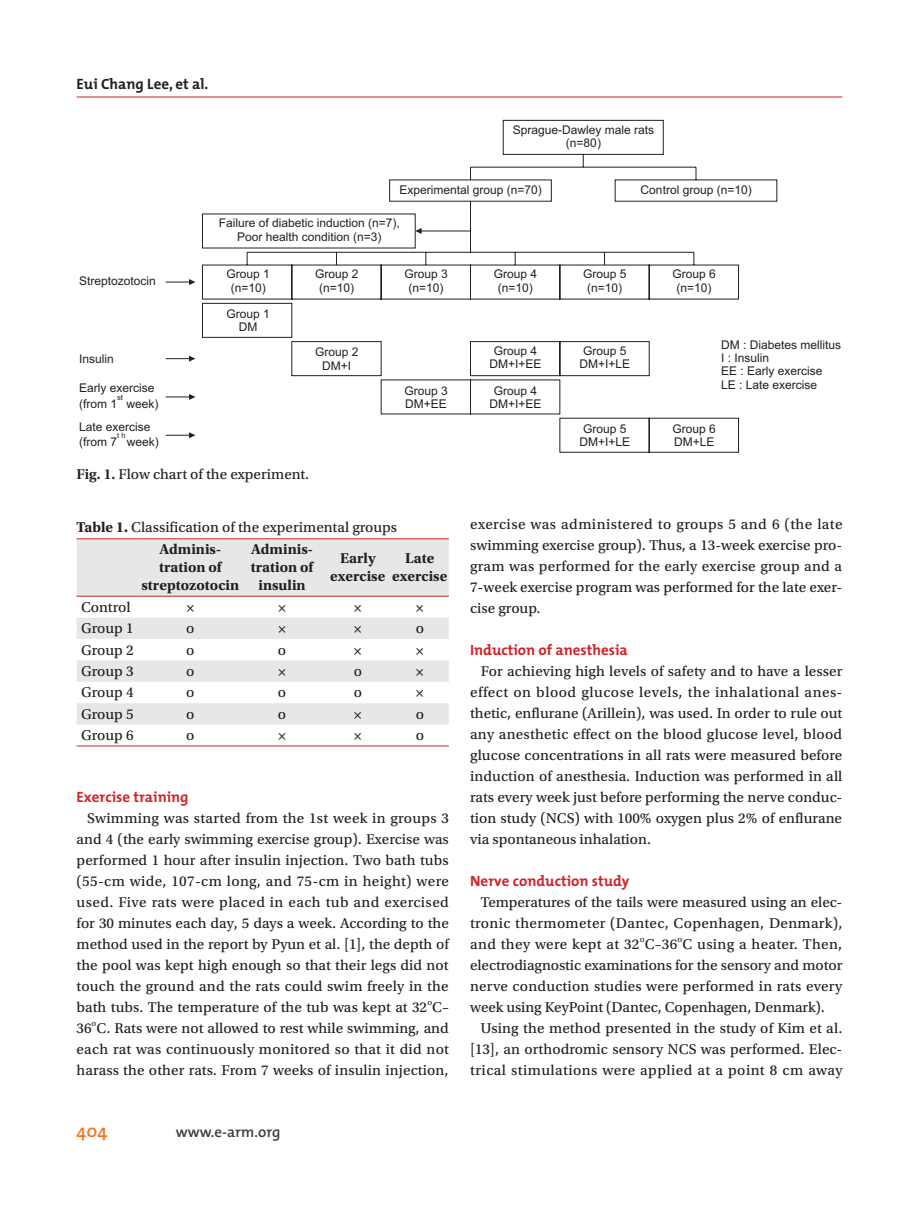
<style>
.page{position:relative;width:919px;height:1217px;background:#fff}
.page>*{position:absolute;margin:0;border:0;box-sizing:border-box;transform-origin:0 0}
.t1{font:600 18px "The Mix";color:#f47321}
.바탕글{font:15px/21px "Utopia Std Capt";letter-spacing:.005em;color:#231f20;text-align:justify}
.표{font:15px "Utopia Std Capt";color:#231f20}
.표1라인{font:700 15px/18px "Utopia Std";color:#231f20;text-align:center}
._1{font:700 15px "The Mix";color:#d1232a}
.그림{font:15px "Utopia Std Capt";color:#231f20}
.쪽제목_짝{font:700 15px "The Mix";color:#231f20}
.t2{font:600 15px "The Mix";color:#3e3e3f}
.t3{font:12px/13.4px "Arial";color:#231f20;text-align:center}
.바탕글-2{font:8.7px "Utopia Std Capt";color:#231f20}
.t4{font:7.5px "Arial";color:#231f20}
.s1{font-family:"Utopia Std";font-weight:600}
.s2{font-family:"Utopia Std";font-weight:700}
</style>
<div class="page">
<hr style="left:77px;top:97px;width:765px;height:1px;background:#d1232a">
<svg style="left:202px;top:119px;width:575px;height:296px"></svg>
<svg style="left:415px;top:228px;width:6px;height:6px"></svg>
<svg style="left:559px;top:417px;width:180px;height:36px"></svg>
<svg style="left:166px;top:279px;width:29px;height:6px"></svg>
<svg style="left:166px;top:355px;width:29px;height:6px"></svg>
<svg style="left:166px;top:394px;width:29px;height:6px"></svg>
<svg style="left:166px;top:432px;width:29px;height:6px"></svg>
<svg style="left:77px;top:539px;width:372px;height:185px;fill:#e6e7e9"></svg>
<hr style="left:77px;top:538px;width:64px;height:1px;background:#d1232a">
<hr style="left:141px;top:538px;width:98px;height:1px;background:#d1232a">
<hr style="left:239px;top:538px;width:86px;height:1px;background:#d1232a">
<hr style="left:325px;top:538px;width:66px;height:1px;background:#d1232a">
<hr style="left:391px;top:538px;width:58px;height:1px;background:#d1232a">
<hr style="left:77px;top:595px;width:64px;height:1px;background:#d1232a">
<hr style="left:141px;top:595px;width:98px;height:1px;background:#d1232a">
<hr style="left:239px;top:595px;width:86px;height:1px;background:#d1232a">
<hr style="left:325px;top:595px;width:66px;height:1px;background:#d1232a">
<hr style="left:391px;top:595px;width:58px;height:1px;background:#d1232a">
<hr style="left:77px;top:745px;width:64px;height:1px;background:#d1232a">
<hr style="left:141px;top:745px;width:98px;height:1px;background:#d1232a">
<hr style="left:239px;top:745px;width:86px;height:1px;background:#d1232a">
<hr style="left:325px;top:745px;width:66px;height:1px;background:#d1232a">
<hr style="left:391px;top:745px;width:58px;height:1px;background:#d1232a">
<p class="쪽제목_짝" style="left:77px;top:71px;width:133px">Eui Chang Lee, et al.</p>
<p class="t3" style="left:79px;top:275px;width:78px">Streptozotocin</p>
<p class="t3" style="left:79px;top:353px;width:36px">Insulin</p>
<p class="t3" style="left:79px;top:382px;width:81px;line-height:15.1px;text-align:left">Early exercise (from 1 week)</p>
<p class="t4" style="left:117px;top:392px;width:7px">st</p>
<p class="t3" style="left:79px;top:420px;width:81px;line-height:15.1px;text-align:left">Late exercise (from 7 week)</p>
<p class="t4" style="left:117px;top:431px;width:10px">t h</p>
<p class="t3" style="left:512px;top:124px;width:143px">Sprague-Dawley male rats (n=80)</p>
<p class="t3" style="left:399px;top:184px;width:144px">Experimental group (n=70)</p>
<p class="t3" style="left:640px;top:184px;width:113px">Control group (n=10)</p>
<p class="t3" style="left:219px;top:218px;width:183px">Failure of diabetic induction (n=7),<br>Poor health condition (n=3)</p>
<p class="t3" style="left:226px;top:269px;width:45px">Group 1 (n=10)</p>
<p class="t3" style="left:315px;top:269px;width:45px">Group 2 (n=10)</p>
<p class="t3" style="left:404px;top:269px;width:45px">Group 3 (n=10)</p>
<p class="t3" style="left:493px;top:269px;width:45px">Group 4 (n=10)</p>
<p class="t3" style="left:583px;top:269px;width:45px">Group 5 (n=10)</p>
<p class="t3" style="left:672px;top:269px;width:45px">Group 6 (n=10)</p>
<p class="t3" style="left:226px;top:308px;width:45px">Group 1<br>DM</p>
<p class="t3" style="left:315px;top:346px;width:45px">Group 2<br>DM+I</p>
<p class="t3" style="left:404px;top:385px;width:45px;text-align:left">Group 3<br>DM+EE</p>
<p class="t3" style="left:489px;top:345px;width:54px">Group 4<br>DM+I+EE</p>
<p class="t3" style="left:579px;top:345px;width:52px">Group 5<br>DM+I+LE</p>
<p class="t3" style="left:489px;top:385px;width:54px">Group 4<br>DM+I+EE</p>
<p class="t3" style="left:721px;top:339px;width:122px;text-align:left">DM : Diabetes mellitus<br>I : Insulin<br>EE : Early xercise<br>LE : Late xercise</p>
<p class="t3" style="left:772px;top:365px;width:13px">e e</p>
<p class="t3" style="left:579px;top:423px;width:52px">Group 5<br>DM+I+LE</p>
<p class="t3" style="left:672px;top:423px;width:45px;text-align:left">Group 6<br>DM+LE</p>
<p class="그림" style="left:77px;top:466px;width:234px"><span class="s1">Fig. 1.</span> Flow chart of the experiment.</p>
<p class="표" style="left:77px;top:518px;width:322px"><span class="s2">Table 1.</span> Classification of the experimental groups</p>
<p class="표1라인" style="left:141px;top:540px;width:99px">Adminis&shy;tration of streptozotocin</p>
<p class="표1라인" style="left:251px;top:540px;width:64px">Adminis&shy;tration of insulin</p>
<p class="표1라인" style="left:340px;top:549px;width:37px">Early</p>
<p class="표1라인" style="left:405px;top:549px;width:31px">Late</p>
<p class="표1라인" style="left:330px;top:567px;width:119px">exercise exercise</p>
<p class="표" style="left:81px;top:598px;width:51px">Control</p>
<p class="표" style="left:186px;top:598px;width:10px">×</p>
<p class="표" style="left:278px;top:598px;width:10px">×</p>
<p class="표" style="left:353px;top:598px;width:10px">×</p>
<p class="표" style="left:415px;top:598px;width:10px">×</p>
<p class="표" style="left:81px;top:620px;width:54px">Group 1</p>
<p class="표" style="left:186px;top:620px;width:10px">o</p>
<p class="표" style="left:278px;top:620px;width:10px">×</p>
<p class="표" style="left:353px;top:620px;width:10px">×</p>
<p class="표" style="left:415px;top:620px;width:10px">o</p>
<p class="표" style="left:81px;top:641px;width:54px">Group 2</p>
<p class="표" style="left:186px;top:641px;width:10px">o</p>
<p class="표" style="left:278px;top:641px;width:10px">o</p>
<p class="표" style="left:353px;top:641px;width:10px">×</p>
<p class="표" style="left:415px;top:641px;width:10px">×</p>
<p class="표" style="left:81px;top:662px;width:54px">Group 3</p>
<p class="표" style="left:186px;top:662px;width:10px">o</p>
<p class="표" style="left:278px;top:662px;width:10px">×</p>
<p class="표" style="left:354px;top:662px;width:10px">o</p>
<p class="표" style="left:415px;top:662px;width:10px">×</p>
<p class="표" style="left:81px;top:684px;width:54px">Group 4</p>
<p class="표" style="left:186px;top:684px;width:10px">o</p>
<p class="표" style="left:278px;top:684px;width:10px">o</p>
<p class="표" style="left:354px;top:684px;width:10px">o</p>
<p class="표" style="left:415px;top:684px;width:10px">×</p>
<p class="표" style="left:81px;top:705px;width:54px">Group 5</p>
<p class="표" style="left:186px;top:705px;width:10px">o</p>
<p class="표" style="left:278px;top:705px;width:10px">o</p>
<p class="표" style="left:353px;top:705px;width:10px">×</p>
<p class="표" style="left:415px;top:705px;width:10px">o</p>
<p class="표" style="left:81px;top:727px;width:54px">Group 6</p>
<p class="표" style="left:186px;top:727px;width:10px">o</p>
<p class="표" style="left:278px;top:727px;width:10px">×</p>
<p class="표" style="left:353px;top:727px;width:10px">×</p>
<p class="표" style="left:415px;top:727px;width:10px">o</p>
<p class="_1" style="left:77px;top:784px;width:113px">Exercise training</p>
<p class="바탕글" style="left:77px;top:807px;width:374px;text-indent:11px">Swimming was started from the 1st week in groups 3 and 4 (the early swimming exercise group). Exercise was performed 1 hour after insulin injection. Two bath tubs (55-cm wide, 107-cm long, and 75-cm in height) were used. Five rats were placed in each tub and exercised for 30 minutes each day, 5 days a week. According to the method used in the report by Pyun et al. [1], the depth of the pool was kept high enough so that their legs did not touch the ground and the rats could swim freely in the bath tubs. The temperature of the tub was kept at 32 C–</p>
<p class="바탕글-2" style="left:427px;top:997px;width:6px">o</p>
<p class="바탕글" style="left:77px;top:1017px;width:374px">36 C. Rats were not allowed to rest while swimming, and</p>
<p class="바탕글-2" style="left:92px;top:1018px;width:6px">o</p>
<p class="바탕글" style="left:77px;top:1038px;width:374px">each rat was continuously monitored so that it did not harass the other rats. From 7 weeks of insulin injection,</p>
<p class="t1" style="left:77px;top:1115px;width:32px">404</p>
<p class="t2" style="left:176px;top:1118px;width:106px">www.e-arm.org</p>
<p class="바탕글" style="left:470px;top:513px;width:374px">exercise was administered to groups 5 and 6 (the late swimming exercise group). Thus, a 13-week exercise pro&shy;gram was performed for the early exercise group and a 7-week exercise program was performed for the late exer&shy;cise group.</p>
<p class="_1" style="left:470px;top:637px;width:159px">Induction of anesthesia</p>
<p class="바탕글" style="left:470px;top:660px;width:374px;text-indent:11px">For achieving high levels of safety and to have a lesser effect on blood glucose levels, the inhalational anes&shy;thetic, enflurane (Arillein), was used. In order to rule out any anesthetic effect on the blood glucose level, blood glucose concentrations in all rats were measured before induction of anesthesia. Induction was performed in all rats every week just before performing the nerve conduc&shy;tion study (NCS) with 100% oxygen plus 2% of enflurane via spontaneous inhalation.</p>
<p class="_1" style="left:470px;top:868px;width:161px">Nerve conduction study</p>
<p class="바탕글" style="left:470px;top:891px;width:374px;text-indent:11px">Temperatures of the tails were measured using an elec&shy;tronic thermometer (Dantec, Copenhagen, Denmark), and they were kept at 32 C–36 C using a heater. Then,</p>
<p class="바탕글-2" style="left:639px;top:934px;width:6px">o</p>
<p class="바탕글-2" style="left:677px;top:934px;width:6px">o</p>
<p class="바탕글" style="left:470px;top:954px;width:374px">electrodiagnostic examinations for the sensory and motor nerve conduction studies were performed in rats every week using KeyPoint (Dantec, Copenhagen, Denmark).</p>
<p class="바탕글" style="left:470px;top:1017px;width:374px;text-indent:11px">Using the method presented in the study of Kim et al. [13], an orthodromic sensory NCS was performed. Elec&shy;trical stimulations were applied at a point 8 cm away</p>
</div>
